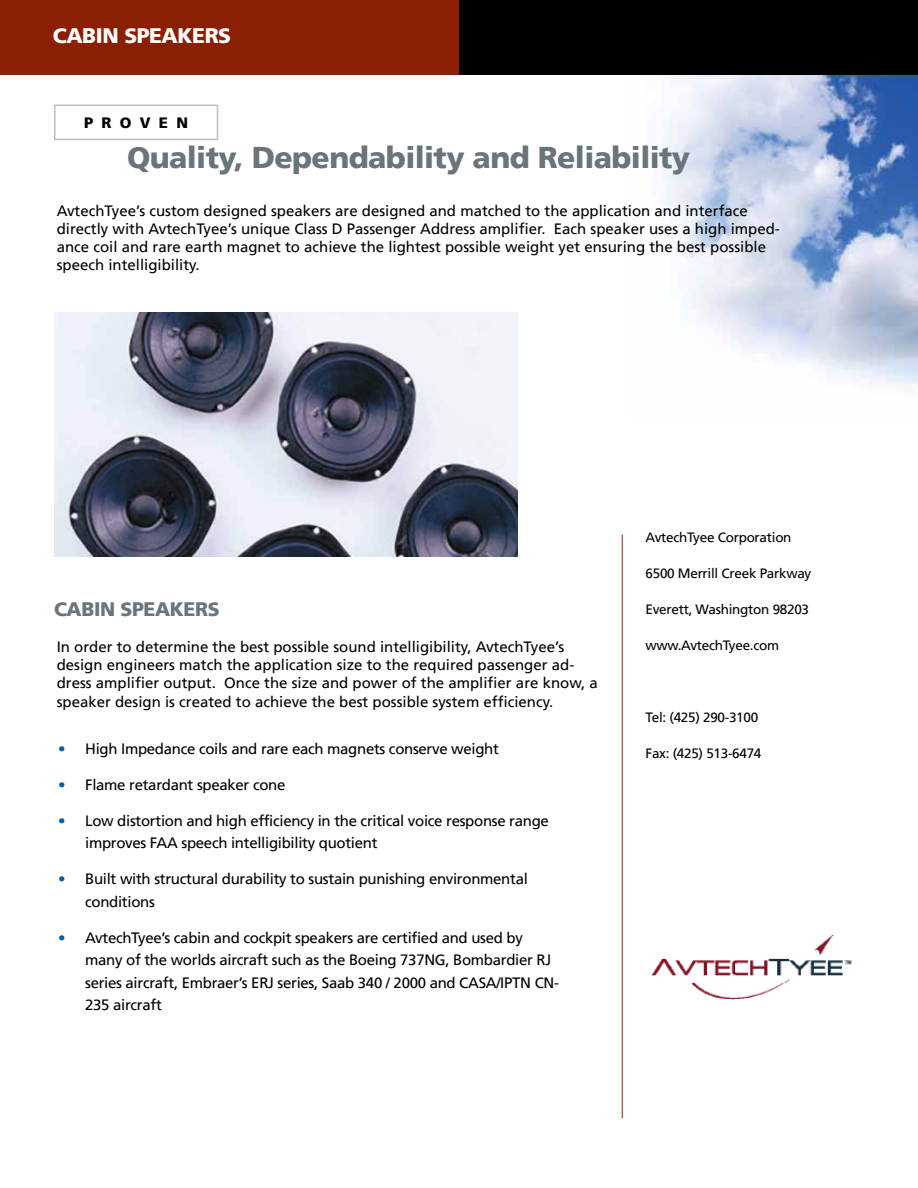
<style>
.page{position:relative;width:918px;height:1188px;background:#fff}
.page>*{position:absolute;margin:0;border:0;box-sizing:border-box;transform-origin:0 0}
.t1{font:900 30px "Frutiger LT";letter-spacing:-.02em;color:#6a747b}
.t2{font:900 21px "Frutiger LT";letter-spacing:-.02em;color:#fff}
.t3{font:900 19.5px "Frutiger LT";letter-spacing:-.02em;color:#6a747b}
.t4{font:15px/18px "Frutiger LT";color:#000}
.t5{font:15px/22.5px "Frutiger LT";letter-spacing:-.02em;color:#000}
.t6{font:900 15px "Frutiger LT";color:#000}
.t7{font:13.5px "Frutiger LT";letter-spacing:-.02em;color:#000}
.s1{color:#005daa}
</style>
<div class="page">
<img style="left:627px;top:59px;width:291px;height:328px">
<div style="left:0;top:0;width:459px;height:74px;background:#8a1f03"></div>
<div style="left:459px;top:0;width:458px;height:74px;background:#000"></div>
<div style="left:54px;top:105px;width:164px;height:35px;border:2px solid #bcbec0"></div>
<hr style="left:622px;top:535px;width:1px;height:583px;background:#8a1f03">
<img style="left:652px;top:936px;width:200px;height:64px">
<img style="left:54px;top:312px;width:463px;height:244px">
<h2 class="t2" style="left:53px;top:23px;width:180px">CABIN SPEAKERS</h2>
<p class="t6" style="left:84px;top:114px;width:105px">P R O V E N</p>
<h1 class="t1" style="left:127px;top:139px;width:565px">Quality, Dependability and Reliability</h1>
<p class="t4" style="left:57px;top:202px;width:725px">AvtechTyee’s custom designed speakers are designed and matched to the application and interface directly with AvtechTyee’s unique Class D Passenger Address amplifier. Each speaker uses a high imped&shy;ance coil and rare earth magnet to achieve the lightest possible weight yet ensuring the best possible speech intelligibility.</p>
<h3 class="t3" style="left:54px;top:597px;width:167px">CABIN SPEAKERS</h3>
<p class="t4" style="left:57px;top:637px;width:543px">In order to determine the best possible sound intelligibility, AvtechTyee’s design engineers match the application size to the required passenger ad&shy;dress amplifier output. Once the size and power of the amplifier are know, a</p>
<p class="t4" style="left:57px;top:693px;width:498px">speaker design is created to achieve the best possible system efficiency.</p>
<p class="t5" style="left:58px;top:738px;width:442px"><span class="s1">•</span> High Impedance coils and rare each magnets conserve weight</p>
<p class="t5" style="left:58px;top:774px;width:229px"><span class="s1">•</span> Flame retardant speaker cone</p>
<p class="t5" style="left:85px;top:810px;width:465px;text-indent:-27px"><span class="s1">•</span> Low distortion and high efficiency in the critical voice response range improves FAA speech intelligibility quotient</p>
<p class="t5" style="left:85px;top:868px;width:444px;text-indent:-27px"><span class="s1">•</span> Built with structural durability to sustain punishing environmental conditions</p>
<p class="t5" style="left:85px;top:927px;width:475px;text-indent:-27px"><span class="s1">•</span> AvtechTyee’s cabin and cockpit speakers are certified and used by many of the worlds aircraft such as the Boeing 737NG, Bombardier RJ series aircraft, Embraer’s ERJ series, Saab 340 / 2000 and CASA/IPTN CN-235 aircraft</p>
<p class="t7" style="left:646px;top:530px;width:148px">AvtechTyee Corporation</p>
<p class="t7" style="left:646px;top:566px;width:167px">6500 Merrill Creek Parkway</p>
<p class="t7" style="left:646px;top:602px;width:165px">Everett, Washington 98203</p>
<p class="t7" style="left:646px;top:638px;width:135px">www.AvtechTyee.com</p>
<p class="t7" style="left:646px;top:710px;width:114px">Tel: (425) 290-3100</p>
<p class="t7" style="left:646px;top:746px;width:117px">Fax: (425) 513-6474</p>
</div>
